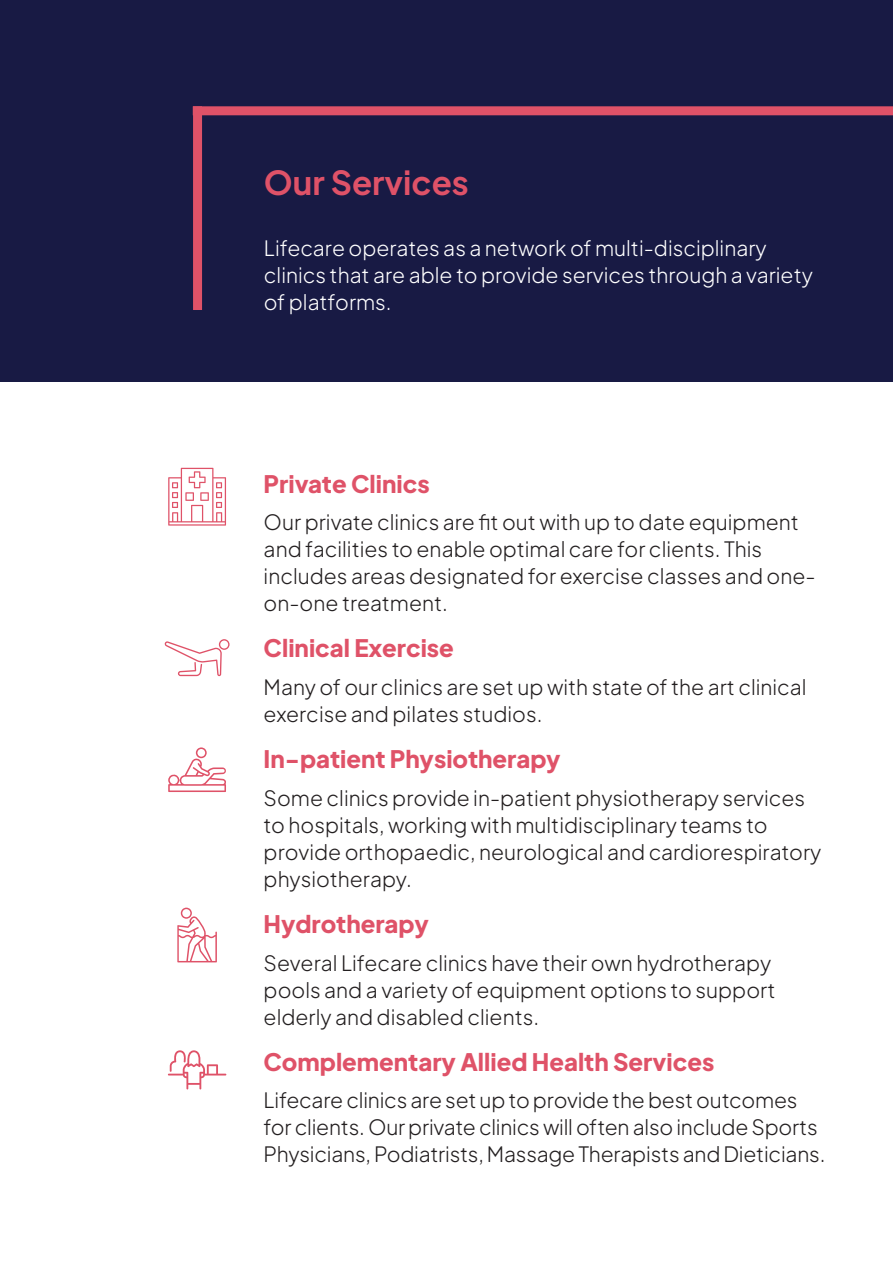
<style>
.page{position:relative;width:893px;height:1263px;background:#fff}
.page>*{position:absolute;margin:0;border:0;box-sizing:border-box;transform-origin:0 0}
.t1{font:700 33px "Plus Jakarta Sans";color:#df5268}
.t2{font:800 24px "Plus Jakarta Sans";color:#df5268}
.t3{font:300 21px/27px "Plus Jakarta Sans";color:#231f20}
.t4{font:300 21px/27px "Plus Jakarta Sans";color:#fff}
</style>
<div class="page">
<div style="left:0;top:0;width:893px;height:382px;background:#181a44"></div>
<div style="left:193px;top:106px;width:700px;height:9px;background:#df5268"></div>
<div style="left:193px;top:106px;width:9px;height:204px;background:#df5268"></div>
<svg style="left:168px;top:468px;width:58px;height:58px"></svg>
<svg style="left:164px;top:639px;width:66px;height:37px"></svg>
<svg style="left:168px;top:747px;width:58px;height:45px"></svg>
<svg style="left:177px;top:908px;width:40px;height:54px"></svg>
<svg style="left:168px;top:1050px;width:58px;height:39px"></svg>
<p class="t1" style="left:264px;top:155px;width:207px">Our Services</p>
<p class="t4" style="left:264px;top:232px;width:550px">Lifecare operates as a network of multi-disciplinary clinics that are able to provide services through a variety of platforms.</p>
<p class="t2" style="left:264px;top:464px;width:168px">Private Clinics</p>
<p class="t3" style="left:264px;top:507px;width:553px">Our private clinics are fit out with up to date equipment and facilities to enable optimal care for clients. This includes areas designated for exercise classes and one&shy;on-one treatment.</p>
<p class="t2" style="left:264px;top:629px;width:192px">Clinical Exercise</p>
<p class="t3" style="left:264px;top:672px;width:544px">Many of our clinics are set up with state of the art clinical exercise and pilates studios.</p>
<p class="t2" style="left:264px;top:740px;width:299px">In-patient Physiotherapy</p>
<p class="t3" style="left:264px;top:782px;width:559px">Some clinics provide in-patient physiotherapy services to hospitals, working with multidisciplinary teams to provide orthopaedic, neurological and cardiorespiratory physiotherapy.</p>
<p class="t2" style="left:264px;top:904px;width:167px">Hydrotherapy</p>
<p class="t3" style="left:264px;top:947px;width:513px">Several Lifecare clinics have their own hydrotherapy pools and a variety of equipment options to support elderly and disabled clients.</p>
<p class="t2" style="left:264px;top:1042px;width:452px">Complementary Allied Health Services</p>
<p class="t3" style="left:264px;top:1085px;width:563px">Lifecare clinics are set up to provide the best outcomes for clients. Our private clinics will often also include Sports<br>Physicians, Podiatrists, Massage Therapists and Dieticians.</p>
</div>
